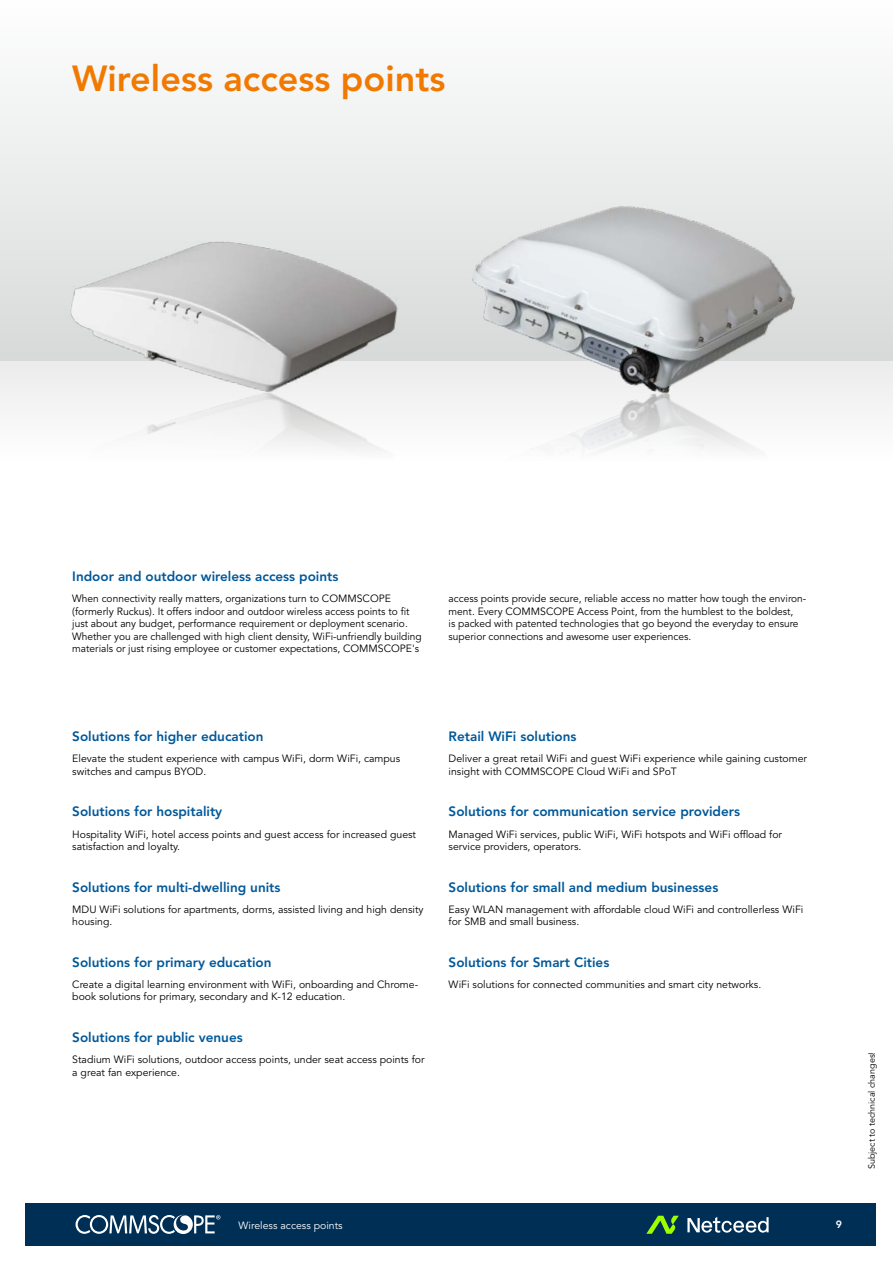
<style>
.page{position:relative;width:893px;height:1263px;background:#fff}
.page>*{position:absolute;margin:0;border:0;box-sizing:border-box;transform-origin:0 0}
.t1{font:800 36px "Avenir LT Std";color:#f17900}
.t2{font:800 13.5px "Avenir LT Std";color:#005899}
.t3{font:10.5px/12.6px "Avenir LT Std";color:#000}
.t4{font:10.5px "Avenir LT Std";color:#fff}
.t5{font:800 10.5px "Avenir LT Std";color:#fff}
.t6{font:9px "Avenir LT Std";color:#000}
</style>
<div class="page">
<div style="left:0;top:0;width:893px;height:361px;background:linear-gradient(to bottom,#fefefe,#d8dada)"></div>
<div style="left:0;top:361px;width:893px;height:100px;background:#f6f6f6"></div>
<div style="left:26px;top:1203px;width:850px;height:43px;background:#002f56"></div>
<svg style="left:646px;top:1216px;width:33px;height:18px"></svg>
<svg style="left:687px;top:1217px;width:82px;height:15px"></svg>
<svg style="left:76px;top:1215px;width:144px;height:19px"></svg>
<img style="left:53px;top:208px;width:362px;height:214px">
<img style="left:456px;top:166px;width:352px;height:197px">
<img style="left:582px;top:363px;width:158px;height:81px">
<h1 class="t1" style="left:72px;top:57px;width:375px">Wireless access points</h1>
<p class="t2" style="left:72px;top:568px;width:268px">Indoor and outdoor wireless access points</p>
<p class="t3" style="left:72px;top:592px;width:351px">When connectivity really matters, organizations turn to COMMSCOPE (formerly Ruckus). It offers indoor and outdoor wireless access points to fit just about any budget, performance requirement or deployment scenario.<br>Whether you are challenged with high client density, WiFi-unfriendly building materials or just rising employee or customer expectations, COMMSCOPE's</p>
<p class="t3" style="left:449px;top:592px;width:359px">access points provide secure, reliable access no matter how tough the environ&shy;ment. Every COMMSCOPE Access Point, from the humblest to the boldest,<br>is packed with patented technologies that go beyond the everyday to ensure superior connections and awesome user experiences.</p>
<p class="t2" style="left:72px;top:729px;width:193px">Solutions for higher education</p>
<p class="t3" style="left:72px;top:753px;width:329px">Elevate the student experience with campus WiFi, dorm WiFi, campus switches and campus BYOD.</p>
<p class="t2" style="left:72px;top:804px;width:151px">Solutions for hospitality</p>
<p class="t3" style="left:72px;top:828px;width:345px">Hospitality WiFi, hotel access points and guest access for increased guest satisfaction and loyalty.</p>
<p class="t2" style="left:72px;top:879px;width:210px">Solutions for multi-dwelling units</p>
<p class="t3" style="left:72px;top:903px;width:353px">MDU WiFi solutions for apartments, dorms, assisted living and high density housing.</p>
<p class="t2" style="left:72px;top:954px;width:201px">Solutions for primary education</p>
<p class="t3" style="left:72px;top:978px;width:347px">Create a digital learning environment with WiFi, onboarding and Chrome&shy;book solutions for primary, secondary and K-12 education.</p>
<p class="t2" style="left:72px;top:1029px;width:172px">Solutions for public venues</p>
<p class="t3" style="left:72px;top:1053px;width:354px">Stadium WiFi solutions, outdoor access points, under seat access points for a great fan experience.</p>
<p class="t2" style="left:449px;top:729px;width:130px">Retail WiFi solutions</p>
<p class="t3" style="left:449px;top:753px;width:360px">Deliver a great retail WiFi and guest WiFi experience while gaining customer insight with COMMSCOPE Cloud WiFi and SPoT</p>
<p class="t2" style="left:449px;top:804px;width:293px">Solutions for communication service providers</p>
<p class="t3" style="left:449px;top:828px;width:335px">Managed WiFi services, public WiFi, WiFi hotspots and WiFi offload for service providers, operators.</p>
<p class="t2" style="left:449px;top:879px;width:271px">Solutions for small and medium businesses</p>
<p class="t3" style="left:449px;top:903px;width:356px">Easy WLAN management with affordable cloud WiFi and controllerless WiFi for SMB and small business.</p>
<p class="t2" style="left:449px;top:954px;width:162px">Solutions for Smart Cities</p>
<p class="t3" style="left:449px;top:978px;width:314px">WiFi solutions for connected communities and smart city networks.</p>
<p class="t4" style="left:238px;top:1219px;width:106px">Wireless access points</p>
<p class="t5" style="left:836px;top:1218px;width:8px">9</p>
<p class="t6" style="left:866px;top:1169px;width:119px;rotate:-90deg">Subject to technical changes!</p>
</div>
